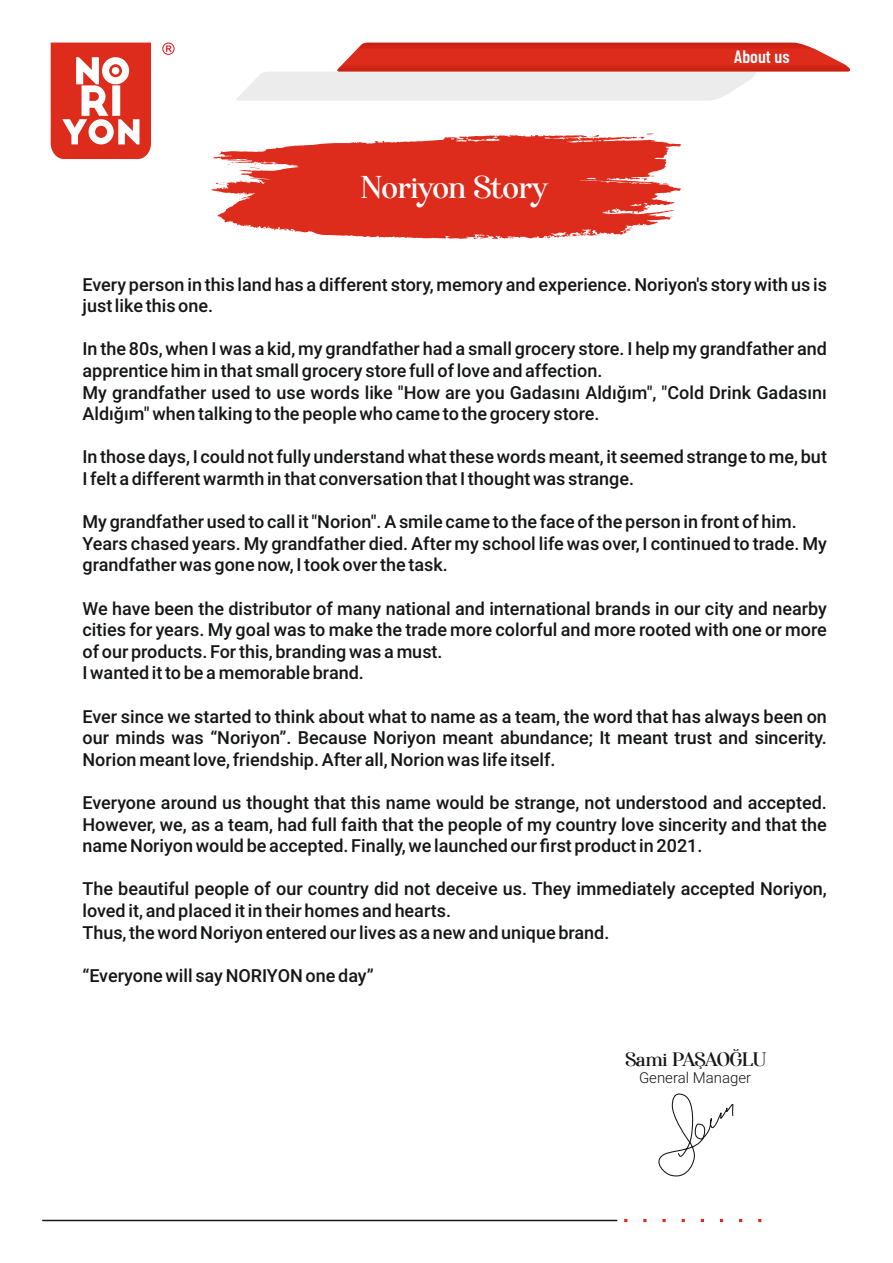
<style>
.page{position:relative;width:893px;height:1263px;background:#fff}
.page>*{position:absolute;margin:0;border:0;box-sizing:border-box;transform-origin:0 0}
.t1{font:31.5px "Afterglow";color:#fff}
.t2{font:19.5px "Afterglow";color:#151616}
.t3{font:500 18px/21.6px "Roboto";color:#151616}
.t4{font:600 18px "Barlow Condensed";color:#fff}
.t5{font:300 15px "Roboto";color:#151616}
</style>
<div class="page">
<hr style="left:42px;top:1220px;width:575px;height:1px;background:#151616">
<svg style="left:624px;top:1219px;width:138px;height:3px"></svg>
<svg style="left:211px;top:135px;width:470px;height:104px;fill:#dd2b1c"></svg>
<svg style="left:641px;top:176px;width:14px;height:7px"></svg>
<svg style="left:663px;top:194px;width:4px;height:7px"></svg>
<svg style="left:545px;top:236px;width:6px;height:2px"></svg>
<svg style="left:634px;top:133px;width:19px;height:6px"></svg>
<svg style="left:566px;top:233px;width:19px;height:4px"></svg>
<svg style="left:635px;top:205px;width:15px;height:8px"></svg>
<svg style="left:590px;top:135px;width:9px;height:7px"></svg>
<svg style="left:227px;top:162px;width:7px;height:3px"></svg>
<svg style="left:240px;top:180px;width:6px;height:2px"></svg>
<svg style="left:239px;top:194px;width:2px;height:6px"></svg>
<svg style="left:250px;top:163px;width:10px;height:6px"></svg>
<svg style="left:278px;top:229px;width:9px;height:2px"></svg>
<svg style="left:263px;top:228px;width:9px;height:2px"></svg>
<svg style="left:214px;top:181px;width:18px;height:12px"></svg>
<svg style="left:658px;top:1093px;width:76px;height:84px"></svg>
<svg style="left:51px;top:43px;width:100px;height:116px"></svg>
<svg style="left:162px;top:43px;width:13px;height:12px"></svg>
<svg style="left:236px;top:42px;width:615px;height:59px"></svg>
<h1 class="t1" style="left:360px;top:170px;width:188px">Noriyon Story</h1>
<p class="t4" style="left:734px;top:45px;width:57px">About us</p>
<p class="t3" style="left:83px;top:275px;width:746px">Every person in this land has a different story, memory and experience. Noriyon's story with us is just like this one.</p>
<p class="t3" style="left:83px;top:340px;width:746px">In the 80s, when I was a kid, my grandfather had a small grocery store. I help my grandfather and apprentice him in that small grocery store full of love and affection.<br>My grandfather used to use words like "How are you Gadasını Aldığım", "Cold Drink Gadasını Aldığım" when talking to the people who came to the grocery store.</p>
<p class="t3" style="left:82px;top:448px;width:746px">In those days, I could not fully understand what these words meant, it seemed strange to me, but<br>I felt a different warmth in that conversation that I thought was strange.</p>
<p class="t3" style="left:82px;top:513px;width:746px">My grandfather used to call it "Norion". A smile came to the face of the person in front of him.<br>Years chased years. My grandfather died. After my school life was over, I continued to trade. My grandfather was gone now, I took over the task.</p>
<p class="t3" style="left:82px;top:599px;width:746px">We have been the distributor of many national and international brands in our city and nearby cities for years. My goal was to make the trade more colorful and more rooted with one or more of our products. For this, branding was a must.<br>I wanted it to be a memorable brand.</p>
<p class="t3" style="left:82px;top:707px;width:746px;text-align:justify">Ever since we started to think about what to name as a team, the word that has always been on our minds was “Noriyon”. Because Noriyon meant abundance; It meant trust and sincerity.<br>Norion meant love, friendship. After all, Norion was life itself.</p>
<p class="t3" style="left:82px;top:794px;width:746px;text-align:justify">Everyone around us thought that this name would be strange, not understood and accepted.<br>However, we, as a team, had full faith that the people of my country love sincerity and that the name Noriyon would be accepted. Finally, we launched our first product in 2021.</p>
<p class="t3" style="left:82px;top:880px;width:746px">The beautiful people of our country did not deceive us. They immediately accepted Noriyon, loved it, and placed it in their homes and hearts.<br>Thus, the word Noriyon entered our lives as a new and unique brand.</p>
<p class="t3" style="left:82px;top:966px;width:293px">“Everyone will say NORIYON one day”</p>
<p class="t2" style="left:625px;top:1049px;width:142px">Sami PAŞAOĞLU</p>
<p class="t5" style="left:639px;top:1072px;width:114px">General Manager</p>
</div>
